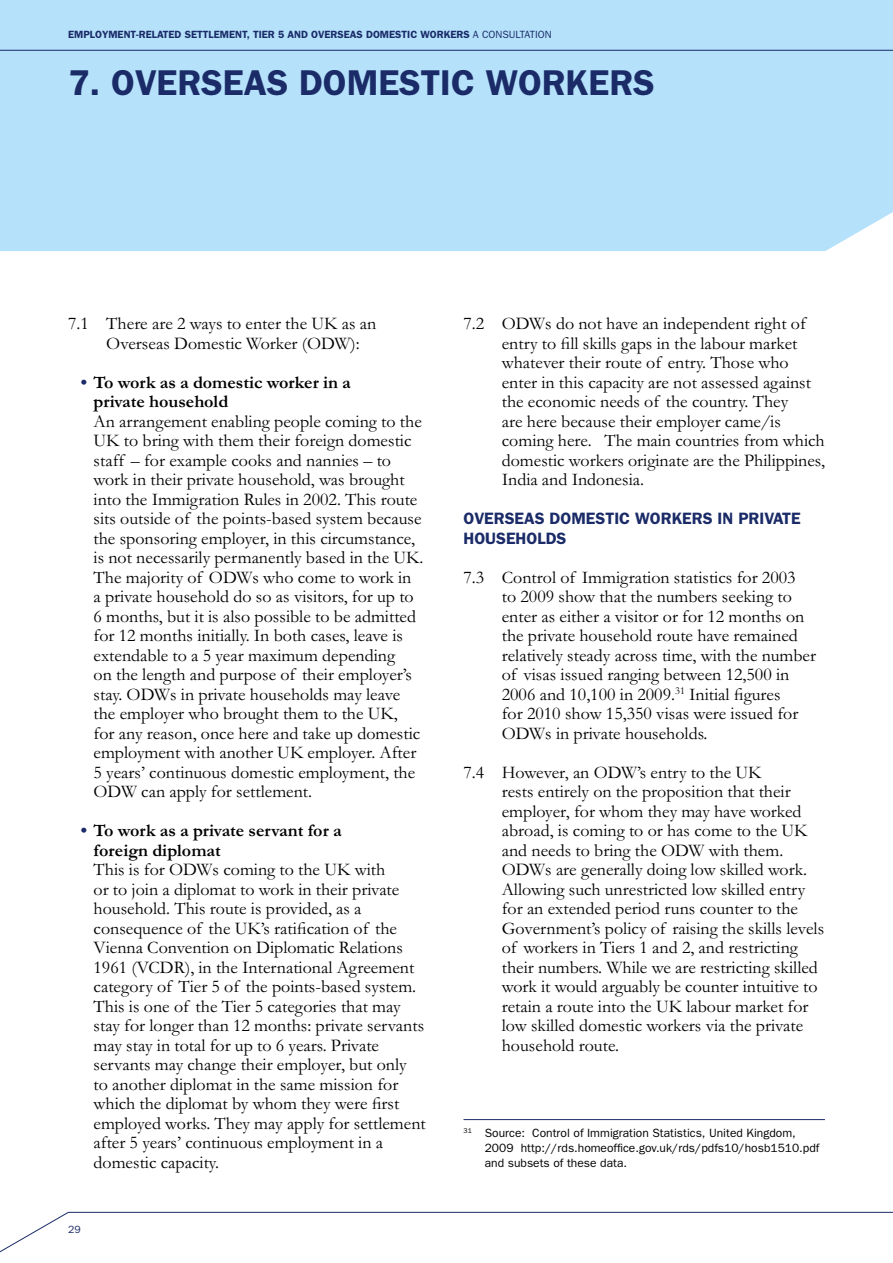
<style>
.page{position:relative;width:893px;height:1263px;background:#fff}
.page>*{position:absolute;margin:0;border:0;box-sizing:border-box;transform-origin:0 0}
.Section_heading{font:600 36px "Franklin Gothic";color:#1a2b68}
.body_bullet{font:18px/19.5px "Garamond";color:#000}
.body_numbered{font:18px/19.5px "Garamond";color:#000}
.Heading_1{font:600 16.5px/19.5px "Franklin Gothic";color:#1a2b68}
.Footnote_first_line{font:12px/15px "Franklin Gothic";color:#000}
.t1{font:600 10.5px "Franklin Gothic";color:#1a2b68}
.t2{font:10.5px "Franklin Gothic";color:#1a2b68}
.s1{font-weight:400}
.s2{font-weight:700;color:#1a2b68}
.s3{font-weight:700}
</style>
<div class="page">
<div style="left:0;top:0;width:893px;height:251px;background:#b5e1fa"></div>
<hr style="left:0;top:50px;width:893px;height:1px;background:#1a2b68">
<svg style="left:0;top:1211px;width:893px;height:42px"></svg>
<hr style="left:463px;top:1119px;width:362px;height:1px;background:#1a2b68">
<p class="t1" style="left:68px;top:28px;width:485px">EMPLOYMENT-RELATED SETTLEMENT, TIER 5 AND OVERSEAS DOMESTIC WORKERS <span class="s1">A CONSULTATION</span></p>
<p class="Section_heading" style="left:68px;top:61px;width:588px">7. OVERSEAS DOMESTIC WORKERS</p>
<p class="body_numbered" style="left:106px;top:314px;width:272px;text-indent:-38px">7.1 There are 2 ways to enter the UK as an<br>Overseas Domestic Worker (ODW):</p>
<p class="body_bullet" style="left:94px;top:372px;width:331px;text-indent:-13px"><span class="s2">•</span> <span class="s3">To work as a domestic worker in a<br>private household<br></span>An arrangement enabling people coming to the UK to bring with them their foreign domestic staff – for example cooks and nannies – to work in their private household, was brought into the Immigration Rules in 2002. This route sits outside of the points-based system because the sponsoring employer, in this circumstance, is not necessarily permanently based in the UK.<br>The majority of ODWs who come to work in<br>a private household do so as visitors, for up to 6 months, but it is also possible to be admitted for 12 months initially. In both cases, leave is extendable to a 5 year maximum depending<br>on the length and purpose of their employer’s stay. ODWs in private households may leave the employer who brought them to the UK,<br>for any reason, once here and take up domestic employment with another UK employer. After 5 years’ continuous domestic employment, the ODW can apply for settlement.</p>
<p class="body_bullet" style="left:94px;top:821px;width:334px;text-indent:-13px"><span class="s2">•</span> <span class="s3">To work as a private servant for a<br>foreign diplomat<br></span>This is for ODWs coming to the UK with<br>or to join a diplomat to work in their private household. This route is provided, as a consequence of the UK’s ratification of the Vienna Convention on Diplomatic Relations 1961 (VCDR), in the International Agreement category of Tier 5 of the points-based system.<br>This is one of the Tier 5 categories that may stay for longer than 12 months: private servants may stay in total for up to 6 years. Private servants may change their employer, but only<br>to another diplomat in the same mission for which the diplomat by whom they were first employed works. They may apply for settlement after 5 years’ continuous employment in a domestic capacity.</p>
<p class="t2" style="left:68px;top:1223px;width:14px">29</p>
<p class="body_numbered" style="left:502px;top:314px;width:325px;text-indent:-38px">7.2 ODWs do not have an independent right of entry to fill skills gaps in the labour market whatever their route of entry. Those who enter in this capacity are not assessed against the economic needs of the country. They<br>are here because their employer came/is coming here. The main countries from which domestic workers originate are the Philippines, India and Indonesia.</p>
<p class="Heading_1" style="left:463px;top:509px;width:339px">OVERSEAS DOMESTIC WORKERS IN PRIVATE<br>HOUSEHOLDS</p>
<p class="body_numbered" style="left:502px;top:567px;width:316px;text-indent:-38px">7.3 Control of Immigration statistics for 2003<br>to 2009 show that the numbers seeking to enter as either a visitor or for 12 months on the private household route have remained relatively steady across time, with the number of visas issued ranging between 12,500 in 2006 and 10,100 in 2009.<sup>31</sup> Initial figures<br>for 2010 show 15,350 visas were issued for ODWs in private households.</p>
<p class="body_numbered" style="left:502px;top:762px;width:324px;text-indent:-38px">7.4 However, an ODW’s entry to the UK<br>rests entirely on the proposition that their employer, for whom they may have worked abroad, is coming to or has come to the UK and needs to bring the ODW with them.<br>ODWs are generally doing low skilled work.<br>Allowing such unrestricted low skilled entry for an extended period runs counter to the Government’s policy of raising the skills levels of workers in Tiers 1 and 2, and restricting their numbers. While we are restricting skilled work it would arguably be counter intuitive to retain a route into the UK labour market for low skilled domestic workers via the private household route.</p>
<p class="Footnote_first_line" style="left:485px;top:1125px;width:336px;text-indent:-21px"><sup>31</sup> Source: Control of Immigration Statistics, United Kingdom,<br>2009 http://rds.homeoffice.gov.uk/rds/pdfs10/hosb1510.pdf and subsets of these data.</p>
</div>
